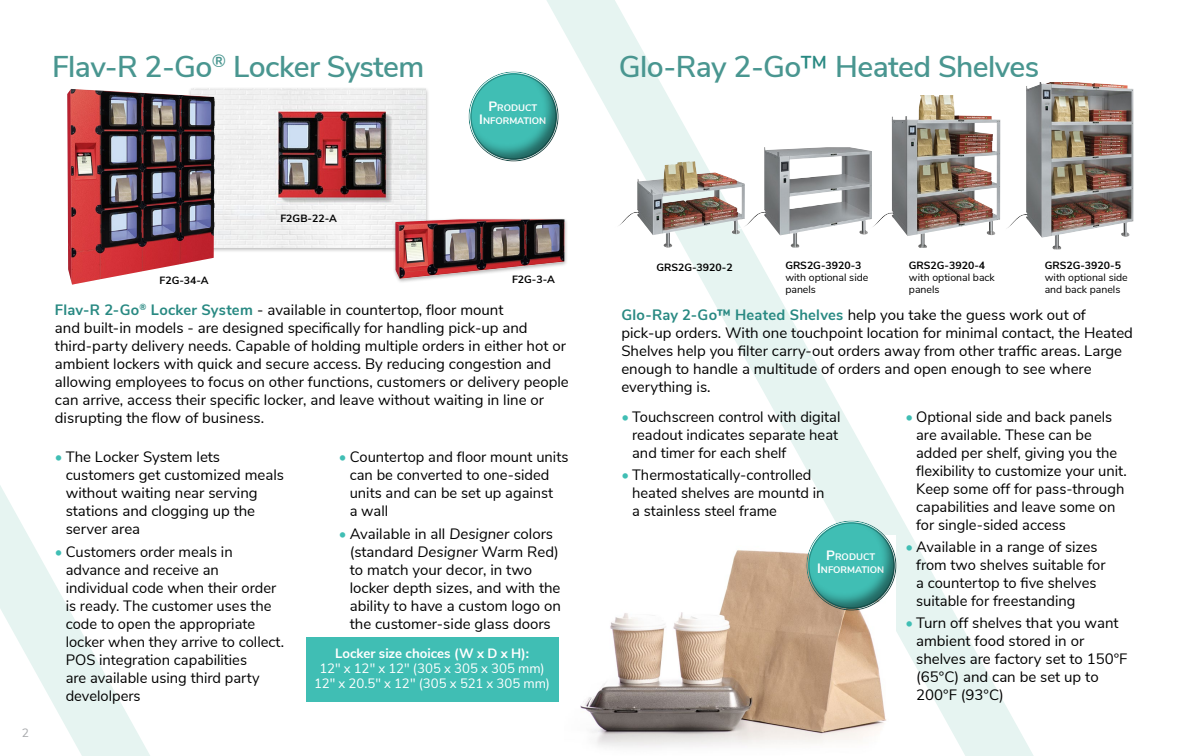
<style>
.page{position:relative;width:1188px;height:756px;background:#fff}
.page>*{position:absolute;margin:0;border:0;box-sizing:border-box;transform-origin:0 0}
.t1{font:600 30px "Nunito Sans";letter-spacing:-.02em;color:#499690}
.t2{font:15px/18px "Nunito Sans";color:#000}
.t3{font:13.5px/15px "Nunito Sans";color:#fff;text-align:center}
.t4{font:700 13.5px "Nunito Sans";color:#fff}
.t5{font:12px "Nunito Sans";color:#a7a9ac}
.t6{font:10.5px/12px "Nunito Sans";color:#000}
.t7{font:700 10.5px "Nunito Sans";color:#000}
.t8{font:700 9.45px/13.5px "Nunito Sans";color:#fff;text-align:center}
.s1{font-weight:400;color:#288982}
.s2{font-size:13.5px}
.s3{font-weight:700;color:#288982}
.s4{color:#40beb4}
.s5{font-style:italic}
</style>
<div class="page">
<svg style="left:0;top:485px;width:150px;height:271px"></svg>
<svg style="left:546px;top:0;width:488px;height:756px"></svg>
<img style="left:565px;top:536px;width:330px;height:220px">
<div style="left:188px;top:87px;width:242px;height:166px;background:#000;opacity:.3"></div>
<img style="left:215px;top:89px;width:211px;height:159px">
<div style="left:392px;top:217px;width:176px;height:67px;background:#000;opacity:.3"></div>
<img style="left:395px;top:219px;width:169px;height:60px">
<img style="left:1000px;top:82px;width:133px;height:167px">
<img style="left:67px;top:89px;width:148px;height:196px">
<img style="left:866px;top:95px;width:134px;height:153px">
<img style="left:737px;top:147px;width:135px;height:101px">
<img style="left:614px;top:161px;width:131px;height:87px">
<div style="left:306px;top:637px;width:253px;height:65px;background:#40beb4"></div>
<div style="left:443px;top:48px;width:139px;height:134px;background:#000;opacity:.48"></div>
<div style="left:781px;top:498px;width:139px;height:133px;background:#000;opacity:.48"></div>
<h1 class="t1" style="left:52px;top:44px;width:374px">Flav-R 2-Go<sup>®</sup> Locker System</h1>
<h1 class="t1" style="left:619px;top:44px;width:422px">Glo-Ray 2-Go<span class="s1">™</span> Heated Shelves</h1>
<p class="t8" style="left:479px;top:100px;width:69px"><span class="s2">P</span>RODUCT<br><span class="s2">I</span>NFORMATION</p>
<p class="t5" style="left:22px;top:724px;width:9px">2</p>
<p class="t7" style="left:280px;top:211px;width:58px">F2GB-22-A</p>
<p class="t7" style="left:159px;top:273px;width:51px">F2G-34-A</p>
<p class="t7" style="left:512px;top:271px;width:44px">F2G-3-A</p>
<p class="t2" style="left:55px;top:300px;width:515px"><span class="s3">Flav-R 2-Go</span><sup>®</sup> <span class="s3">Locker System</span> - available in countertop, floor mount<br>and built-in models - are designed specifically for handling pick-up and third-party delivery needs. Capable of holding multiple orders in either hot or ambient lockers with quick and secure access. By reducing congestion and allowing employees to focus on other functions, customers or delivery people can arrive, access their specific locker, and leave without waiting in line or disrupting the flow of business.</p>
<p class="t2" style="left:66px;top:447px;width:220px;text-indent:-11px"><span class="s4">•</span> The Locker System lets customers get customized meals without waiting near serving stations and clogging up the server area</p>
<p class="t2" style="left:66px;top:541px;width:220px;text-indent:-11px"><span class="s4">•</span> Customers order meals in advance and receive an individual code when their order is ready. The customer uses the code to open the appropriate locker when they arrive to collect.<br>POS integration capabilities<br>are available using third party develolpers</p>
<p class="t2" style="left:350px;top:447px;width:220px;text-indent:-11px"><span class="s4">•</span> Countertop and floor mount units can be converted to one-sided units and can be set up against<br>a wall</p>
<p class="t2" style="left:350px;top:523px;width:213px;text-indent:-11px"><span class="s4">•</span> Available in all <span class="s5">Designer</span> colors (standard <span class="s5">Designer</span> Warm Red) to match your decor, in two locker depth sizes, and with the ability to have a custom logo on the customer-side glass doors</p>
<p class="t4" style="left:335px;top:643px;width:196px">Locker size choices (W x D x H):</p>
<p class="t3" style="left:314px;top:660px;width:237px">12" x 12" x 12" (305 x 305 x 305 mm)<br>12" x 20.5" x 12" (305 x 521 x 305 mm)</p>
<p class="t7" style="left:656px;top:259px;width:78px">GRS2G-3920-2</p>
<p class="t7" style="left:785px;top:257px;width:78px">GRS2G-3920-3</p>
<p class="t6" style="left:785px;top:270px;width:85px">with optional side panels</p>
<p class="t7" style="left:909px;top:257px;width:78px">GRS2G-3920-4</p>
<p class="t6" style="left:909px;top:270px;width:87px">with optional back panels</p>
<p class="t7" style="left:1045px;top:258px;width:78px">GRS2G-3920-5</p>
<p class="t6" style="left:1045px;top:271px;width:85px">with optional side and back panels</p>
<p class="t2" style="left:621px;top:305px;width:513px"><span class="s3">Glo-Ray 2-Go™ Heated Shelves</span> help you take the guess work out of pick-up orders. With one touchpoint location for minimal contact, the Heated Shelves help you filter carry-out orders away from other traffic areas. Large enough to handle a multitude of orders and open enough to see where everything is.</p>
<p class="t2" style="left:632px;top:407px;width:210px;text-indent:-11px"><span class="s4">•</span> Touchscreen control with digital readout indicates separate heat and timer for each shelf</p>
<p class="t2" style="left:632px;top:465px;width:194px;text-indent:-11px"><span class="s4">•</span> Thermostatically-controlled heated shelves are mountd in a stainless steel frame</p>
<p class="t8" style="left:817px;top:549px;width:69px"><span class="s2">P</span>RODUCT<br><span class="s2">I</span>NFORMATION</p>
<p class="t2" style="left:916px;top:407px;width:212px;text-indent:-11px"><span class="s4">•</span> Optional side and back panels are available. These can be added per shelf, giving you the flexibility to customize your unit.<br>Keep some off for pass-through capabilities and leave some on for single-sided access</p>
<p class="t2" style="left:916px;top:537px;width:191px;text-indent:-11px"><span class="s4">•</span> Available in a range of sizes from two shelves suitable for a countertop to five shelves suitable for freestanding</p>
<p class="t2" style="left:916px;top:613px;width:213px;text-indent:-11px"><span class="s4">•</span> Turn off shelves that you want ambient food stored in or shelves are factory set to 150°F (65°C) and can be set up to<br>200°F (93°C)</p>
</div>
